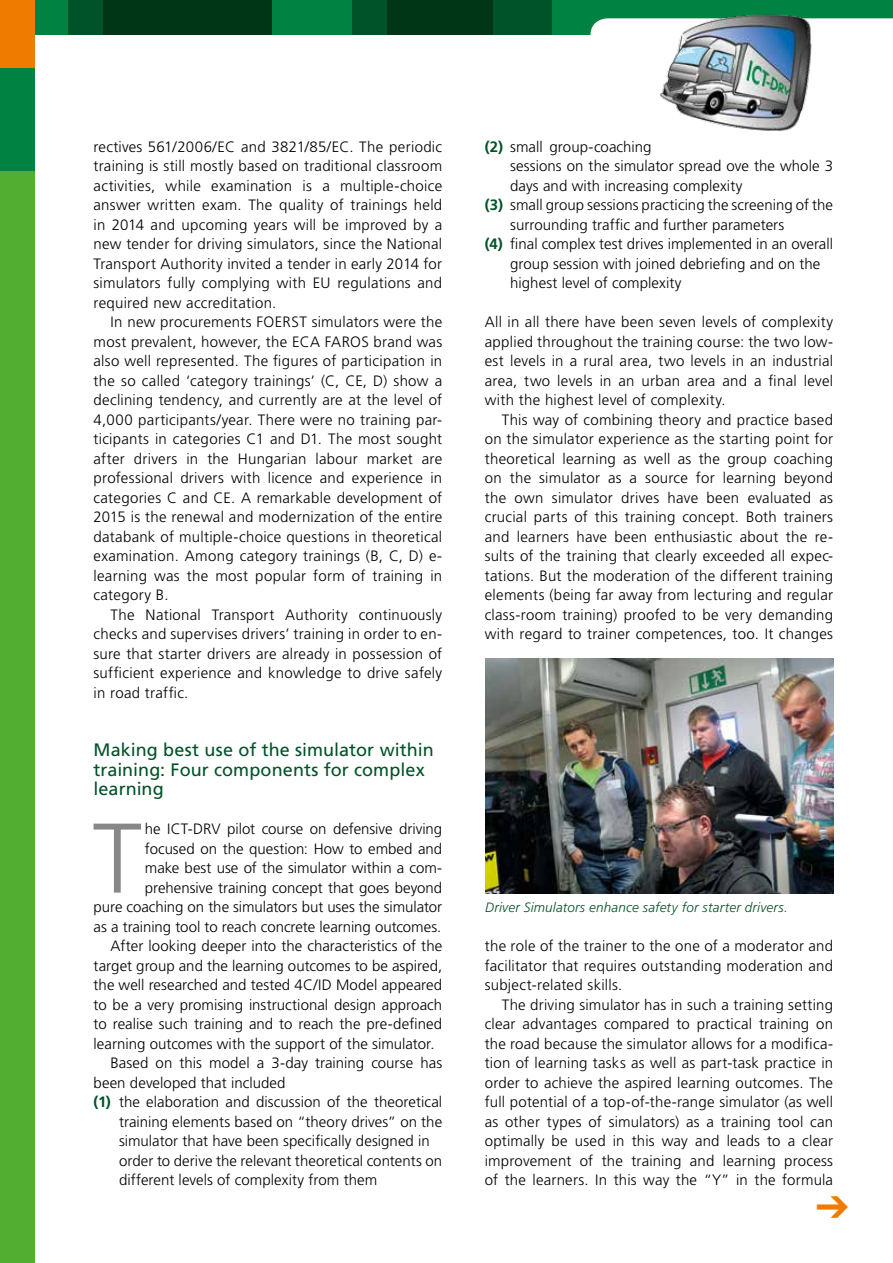
<style>
.page{position:relative;width:893px;height:1263px;background:#fff}
.page>*{position:absolute;margin:0;border:0;box-sizing:border-box;transform-origin:0 0}
.t1{font:300 98.85px "Frutiger LT Std";color:#878786}
.t2{font:18px/19.5px "Frutiger LT Std";letter-spacing:.005em;color:#005228}
.t3{font:300 15px/19.5px "Frutiger LT Std";letter-spacing:.005em;color:#000;text-align:justify}
.t4{font:italic 300 13.5px "Frutiger LT Std";letter-spacing:.01em;color:#005228}
.s1{font-weight:700;color:#005228}
</style>
<div class="page">
<div style="left:0;top:0;width:893px;height:34px;background:#003515"></div>
<div style="left:493px;top:0;width:340px;height:34px;background:#005228"></div>
<div style="left:553px;top:0;width:340px;height:34px;background:#008243"></div>
<div style="left:34px;top:0;width:34px;height:34px;background:#008243"></div>
<div style="left:68px;top:0;width:34px;height:34px;background:#005228"></div>
<div style="left:272px;top:0;width:102px;height:34px;background:#008243"></div>
<div style="left:352px;top:0;width:34px;height:34px;background:#005228"></div>
<div style="left:0;top:0;width:34px;height:1263px;background:#51ae30"></div>
<div style="left:0;top:0;width:34px;height:68px;background:#ef7c00"></div>
<div style="left:0;top:68px;width:34px;height:102px;background:#008243"></div>
<svg style="left:590px;top:18px;width:303px;height:17px;background:#f3f9f6"></svg>
<img style="left:658px;top:14px;width:156px;height:117px">
<img style="left:485px;top:659px;width:349px;height:234px">
<p class="t3" style="left:94px;top:137px;width:350px">rectives 561/2006/EC and 3821/85/EC. The periodic training is still mostly based on traditional classroom activities, while examination is a multiple-choice answer written exam. The quality of trainings held in 2014 and upcoming years will be improved by a new tender for driving simulators, since the National Transport Authority invited a tender in early 2014 for simulators fully complying with EU regulations and required new accreditation.</p>
<p class="t3" style="left:94px;top:312px;width:350px;text-indent:17px">In new procurements FOERST simulators were the most prevalent, however, the ECA FAROS brand was also well represented. The figures of participation in the so called ‘category trainings’ (C, CE, D) show a declining tendency, and currently are at the level of 4,000 participants/year. There were no training par&shy;ticipants in categories C1 and D1. The most sought after drivers in the Hungarian labour market are professional drivers with licence and experience in categories C and CE. A remarkable development of 2015 is the renewal and modernization of the entire databank of multiple-choice questions in theoretical examination. Among category trainings (B, C, D) e&shy;learning was the most popular form of training in category B.</p>
<p class="t3" style="left:94px;top:605px;width:350px;text-indent:17px">The National Transport Authority continuously checks and supervises drivers’ training in order to en&shy;sure that starter drivers are already in possession of sufficient experience and knowledge to drive safely in road traffic.</p>
<p class="t2" style="left:94px;top:740px;width:342px">Making best use of the simulator within training: Four components for complex learning</p>
<h1 class="t1" style="left:93px;top:802px;width:51px">T</h1>
<p class="t3" style="left:145px;top:819px;width:299px">he ICT-DRV pilot course on defensive driving</p>
<p class="t3" style="left:145px;top:839px;width:299px">focused on the question: How to embed and</p>
<p class="t3" style="left:145px;top:858px;width:299px">make best use of the simulator within a com-</p>
<p class="t3" style="left:145px;top:878px;width:299px">prehensive training concept that goes beyond</p>
<p class="t3" style="left:94px;top:897px;width:350px">pure coaching on the simulators but uses the simulator</p>
<p class="t3" style="left:94px;top:917px;width:349px">as a training tool to reach concrete learning outcomes.</p>
<p class="t3" style="left:111px;top:936px;width:333px">After looking deeper into the characteristics of the</p>
<p class="t3" style="left:94px;top:956px;width:350px">target group and the learning outcomes to be aspired,</p>
<p class="t3" style="left:94px;top:975px;width:350px">the well researched and tested 4C/ID Model appeared</p>
<p class="t3" style="left:94px;top:995px;width:350px">to be a very promising instructional design approach</p>
<p class="t3" style="left:94px;top:1014px;width:350px">to realise such training and to reach the pre-defined</p>
<p class="t3" style="left:94px;top:1034px;width:342px">learning outcomes with the support of the simulator.</p>
<p class="t3" style="left:111px;top:1053px;width:333px">Based on this model a 3-day training course has</p>
<p class="t3" style="left:94px;top:1073px;width:193px">been developed that included</p>
<p class="t3" style="left:94px;top:1092px;width:350px"><span class="s1">(1)</span> the elaboration and discussion of the theoretical</p>
<p class="t3" style="left:119px;top:1112px;width:325px">training elements based on “theory drives” on the</p>
<p class="t3" style="left:119px;top:1131px;width:312px">simulator that have been specifically designed in</p>
<p class="t3" style="left:119px;top:1151px;width:325px">order to derive the relevant theoretical contents on</p>
<p class="t3" style="left:119px;top:1170px;width:260px">different levels of complexity from them</p>
<p class="t3" style="left:485px;top:137px;width:168px"><span class="s1">(2)</span> small group-coaching</p>
<p class="t3" style="left:510px;top:156px;width:324px">sessions on the simulator spread ove the whole 3</p>
<p class="t3" style="left:510px;top:176px;width:234px">days and with increasing complexity</p>
<p class="t3" style="left:485px;top:195px;width:350px"><span class="s1">(3)</span> small group sessions practicing the screening of the</p>
<p class="t3" style="left:510px;top:215px;width:276px">surrounding traffic and further parameters</p>
<p class="t3" style="left:485px;top:234px;width:350px"><span class="s1">(4)</span> final complex test drives implemented in an overall</p>
<p class="t3" style="left:510px;top:254px;width:312px">group session with joined debriefing and on the</p>
<p class="t3" style="left:510px;top:273px;width:173px">highest level of complexity</p>
<p class="t3" style="left:485px;top:312px;width:350px">All in all there have been seven levels of complexity applied throughout the training course: the two low&shy;est levels in a rural area, two levels in an industrial area, two levels in an urban area and a final level with the highest level of complexity.</p>
<p class="t3" style="left:485px;top:410px;width:350px;text-indent:17px">This way of combining theory and practice based on the simulator experience as the starting point for theoretical learning as well as the group coaching on the simulator as a source for learning beyond the own simulator drives have been evaluated as crucial parts of this training concept. Both trainers and learners have been enthusiastic about the re&shy;sults of the training that clearly exceeded all expec&shy;tations. But the moderation of the different training elements (being far away from lecturing and regular class-room training) proofed to be very demanding with regard to trainer competences, too. It changes</p>
<p class="t4" style="left:485px;top:900px;width:304px">Driver Simulators enhance safety for starter drivers.</p>
<p class="t3" style="left:485px;top:936px;width:350px">the role of the trainer to the one of a moderator and facilitator that requires outstanding moderation and subject-related skills.</p>
<p class="t3" style="left:485px;top:995px;width:350px;text-indent:17px">The driving simulator has in such a training setting clear advantages compared to practical training on the road because the simulator allows for a modifica&shy;tion of learning tasks as well as part-task practice in order to achieve the aspired learning outcomes. The full potential of a top-of-the-range simulator (as well as other types of simulators) as a training tool can optimally be used in this way and leads to a clear improvement of the training and learning process of the learners. In this way the “Y” in the formula</p>
</div>
